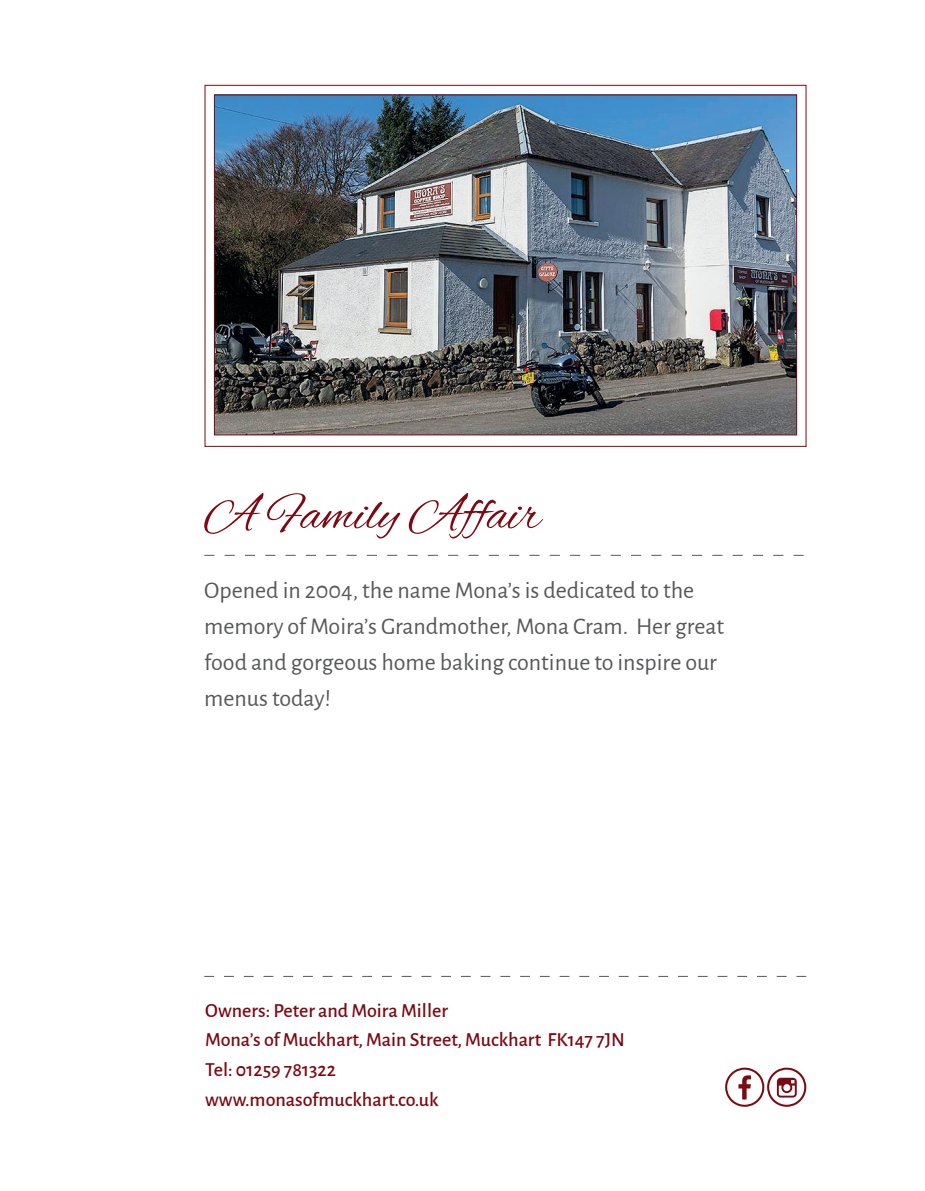
<style>
.page{position:relative;width:925px;height:1191px;background:#fff}
.page>*{position:absolute;margin:0;border:0;box-sizing:border-box;transform-origin:0 0}
.t1{font:52px "Alex Brush";color:#7c0a13}
.t2{font:24px/36px "Alegreya Sans";color:#57585a}
.t3{font:500 20px "Alegreya Sans";color:#7c0a13}
</style>
<div class="page">
<img style="left:216px;top:96px;width:578px;height:337px">
<svg style="left:725px;top:1067px;width:81px;height:39px"></svg>
<svg style="left:204px;top:976px;width:602px;height:1px"></svg>
<svg style="left:204px;top:555px;width:599px;height:1px"></svg>
<p class="t1" style="left:204px;top:485px;width:338px">A Family Affair</p>
<p class="t2" style="left:204px;top:570px;width:521px">Opened in 2004, the name Mona’s is dedicated to the memory of Moira’s Grandmother, Mona Cram. Her great food and gorgeous home baking continue to inspire our menus today!</p>
<p class="t3" style="left:205px;top:996px;width:244px">Owners: Peter and Moira Miller</p>
<p class="t3" style="left:205px;top:1025px;width:421px">Mona’s of Muckhart, Main Street, Muckhart FK147 7JN</p>
<p class="t3" style="left:205px;top:1055px;width:132px">Tel: 01259 781322</p>
<p class="t3" style="left:205px;top:1085px;width:234px">www.monasofmuckhart.co.uk</p>
</div>
